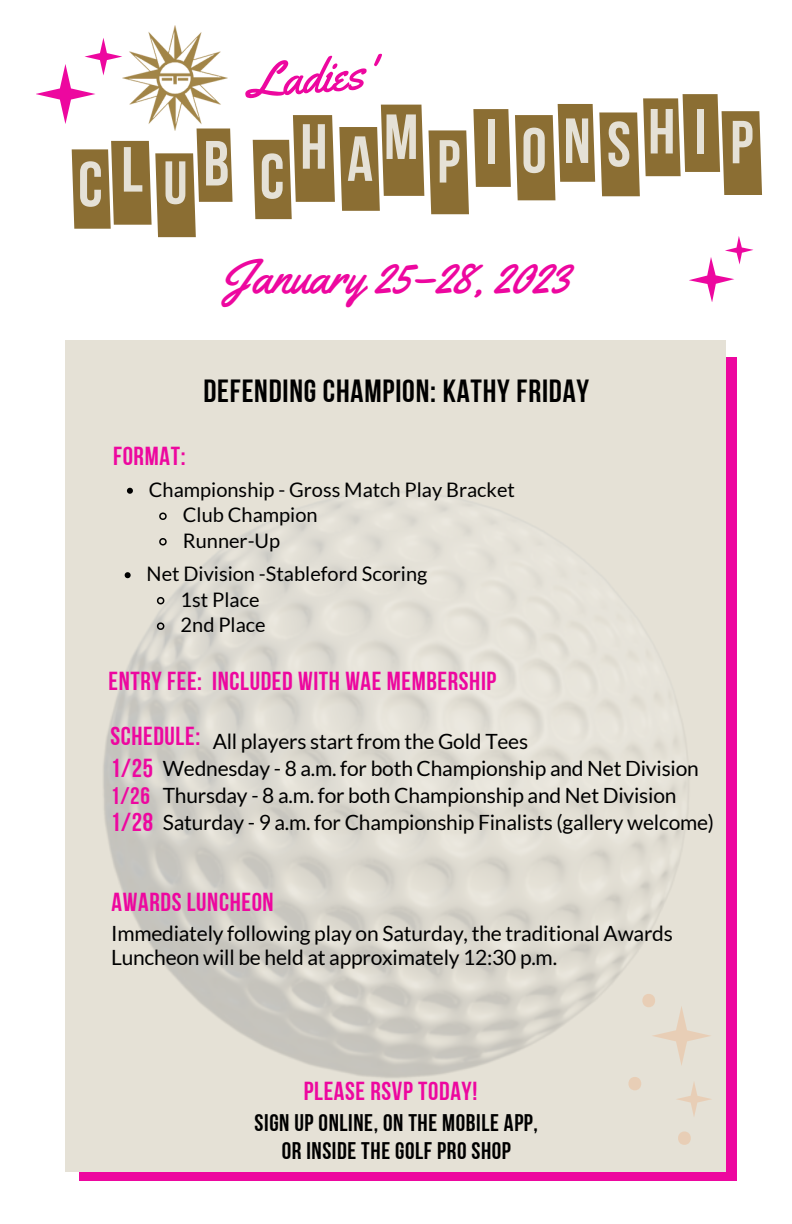
<style>
.page{position:relative;width:792px;height:1224px;background:#fff}
.page>*{position:absolute;margin:0;border:0;box-sizing:border-box;transform-origin:0 0}
.t1{font:63.6px "Bebas Neue Cyrillic";letter-spacing:.295em;color:#e5e1d6}
.t2{font:60.6px "Bebas Neue Cyrillic";color:#e5e1d6}
.t3{font:48px "Yellowtail";color:#ed079f}
.t4{font:32px "Bebas Neue Cyrillic";letter-spacing:.025em;color:#000}
.t5{font:26px "Bebas Neue Cyrillic";letter-spacing:.025em;color:#ed079f}
.t6{font:24px/28.4px "Bebas Neue Cyrillic";letter-spacing:.025em;color:#000;text-align:center}
.t7{font:24px "Bebas Neue Cyrillic";color:#ed079f}
.t8{font:21px/27px "Lato";letter-spacing:-.01em;color:#000}
.t9{font:20px/25.6px "Lato";color:#000}
</style>
<div class="page">
<div style="left:66px;top:341px;width:660px;height:831px;background:#e5e1d6"></div>
<img style="left:65px;top:467px;width:672px;height:635px">
<svg style="left:676px;top:1081px;width:36px;height:35px"></svg>
<svg style="left:678px;top:1131px;width:13px;height:14px"></svg>
<svg style="left:628px;top:1077px;width:15px;height:13px"></svg>
<svg style="left:640px;top:994px;width:72px;height:72px"></svg>
<svg style="left:689px;top:236px;width:65px;height:66px"></svg>
<img style="left:148px;top:26px;width:54px;height:12px">
<svg style="left:36px;top:38px;width:197px;height:199px"></svg>
<svg style="left:253px;top:94px;width:509px;height:125px"></svg>
<svg style="left:127px;top:488px;width:6px;height:6px"></svg>
<svg style="left:158px;top:511px;width:10px;height:10px"></svg>
<svg style="left:158px;top:537px;width:10px;height:10px"></svg>
<svg style="left:125px;top:572px;width:6px;height:6px"></svg>
<svg style="left:156px;top:596px;width:10px;height:10px"></svg>
<svg style="left:156px;top:621px;width:10px;height:10px"></svg>
<h3 class="t3" style="left:246px;top:50px;width:127px;rotate:-4deg">Ladies'</h3>
<h1 class="t1" style="left:300px;top:121px;width:120px">HAM</h1>
<h1 class="t1" style="left:485px;top:117px;width:147px">I O N S</h1>
<h1 class="t1" style="left:204px;top:138px;width:27px">B</h1>
<h2 class="t2" style="left:437px;top:137px;width:24px">P</h2>
<h1 class="t1" style="left:78px;top:151px;width:208px">CL<sub>U</sub> C</h1>
<h3 class="t3" style="left:222px;top:246px;width:350px">January 25–28, 2023</h3>
<h1 class="t1" style="left:648px;top:106px;width:107px">HI<sub>P</sub></h1>
<h3 class="t4" style="left:203px;top:378px;width:387px">DEFENDING CHAMPION: KATHY FRIDAY</h3>
<p class="t5" style="left:113px;top:445px;width:74px">FORMAT:</p>
<p class="t9" style="left:183px;top:476px;width:334px;text-indent:-34px">Championship - Gross Match Play Bracket<br>Club Champion<br>Runner-Up</p>
<p class="t9" style="left:181px;top:561px;width:248px;text-indent:-34px">Net Division -Stableford Scoring<br>1st Place<br>2nd Place</p>
<p class="t5" style="left:109px;top:671px;width:389px">ENTRY FEE: INCLUDED WITH WAE MEMBERSHIP</p>
<p class="t5" style="left:110px;top:726px;width:91px">SCHEDULE:</p>
<p class="t8" style="left:163px;top:728px;width:553px;text-indent:50px">All players start from the Gold Tees<br>Wednesday - 8 a.m. for both Championship and Net Division Thursday - 8 a.m. for both Championship and Net Division Saturday - 9 a.m. for Championship Finalists (gallery welcome)</p>
<p class="t5" style="left:110px;top:758px;width:44px">1/25</p>
<p class="t7" style="left:110px;top:786px;width:41px">1/26</p>
<p class="t5" style="left:110px;top:812px;width:44px">1/28</p>
<p class="t5" style="left:112px;top:891px;width:164px">AWARDS LUNCHEON</p>
<p class="t8" style="left:111px;top:921px;width:563px;line-height:24px">Immediately following play on Saturday, the traditional Awards<br>Luncheon will be held at approximately 12:30 p.m.</p>
<p class="t5" style="left:304px;top:1080px;width:175px">PLEASE RSVP TODAY!</p>
<p class="t6" style="left:255px;top:1110px;width:285px">SIGN UP ONLINE, ON THE MOBILE APP,<br>OR INSIDE THE GOLF PRO SHOP</p>
</div>
